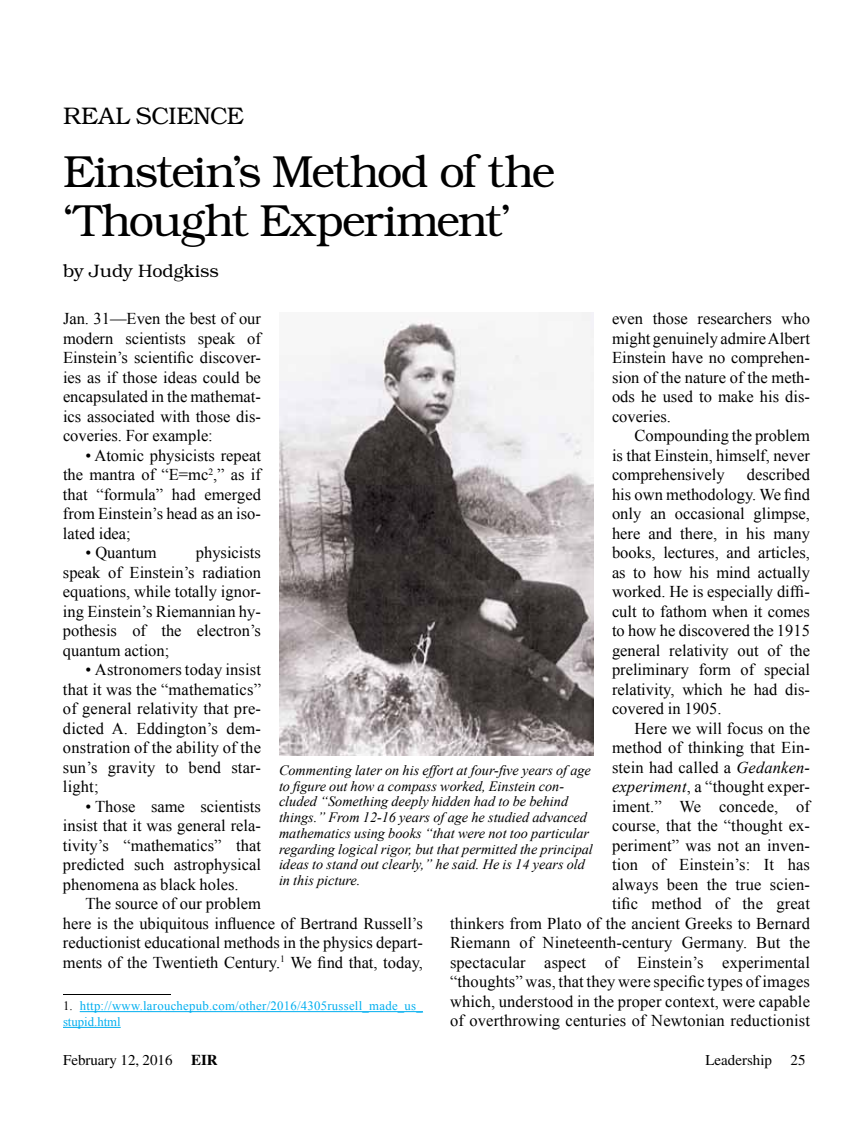
<style>
.page{position:relative;width:864px;height:1134px;background:#fff}
.page>*{position:absolute;margin:0;border:0;box-sizing:border-box;transform-origin:0 0}
.t1{font:300 45px/49.5px "Bookman";letter-spacing:-.03em;color:#000}
.t2{font:300 24px "Bookman";letter-spacing:-.005em;color:#000}
.t3{font:300 18px "Bookman";color:#000}
.t4{font:16.5px/19.5px "Times New Roman";color:#000;text-align:justify}
.t5{font:15px "Times";color:#000}
.t6{font:italic 14.25px/15.8px "Times New Roman";color:#000}
.t7{font:12.75px/15.8px "Times New Roman";letter-spacing:.02em;color:#00aeef}
.s1{font-style:italic}
.s2{color:#000}
.s3{font-weight:700}
</style>
<div class="page">
<hr style="left:63px;top:994px;width:108px;height:1px;background:#000">
<hr style="left:80px;top:1011px;width:343px;height:1px;background:#00aeef">
<hr style="left:63px;top:1027px;width:58px;height:1px;background:#00aeef">
<img style="left:279px;top:313px;width:315px;height:443px">
<h2 class="t2" style="left:63px;top:101px;width:183px">Real Sci ence</h2>
<h1 class="t1" style="left:63px;top:147px;width:494px">Einstein’s Method of the ‘Thought Experiment’</h1>
<p class="t3" style="left:63px;top:260px;width:157px">by Judy Hodgkiss</p>
<p class="t4" style="left:63px;top:308px;width:200px">Jan. 31—Even the best of our modern scientists speak of Einstein’s scientific discover&shy;ies as if those ideas could be encapsulated in the mathemat&shy;ics associated with those dis&shy;coveries. For example:</p>
<p class="t4" style="left:63px;top:445px;width:200px;text-indent:23px">• Atomic physicists repeat the mantra of “E=mc<sup>2</sup>,” as if that “formula” had emerged from Einstein’s head as an iso&shy;lated idea;</p>
<p class="t4" style="left:85px;top:542px;width:73px">• Quantum</p>
<p class="t4" style="left:612px;top:308px;width:200px">even those researchers who might genuinely admire Albert Einstein have no comprehen&shy;sion of the nature of the meth&shy;ods he used to make his dis&shy;coveries.</p>
<p class="t4" style="left:612px;top:425px;width:199px;text-indent:23px">Compounding the problem is that Einstein, himself, never comprehensively</p>
<p class="t4" style="left:612px;top:464px;width:200px;text-indent:135px">described his own methodology. We find only an occasional glimpse, here and there, in his many books, lectures, and articles, as to how his mind actually worked. He is especially diffi&shy;cult to fathom when it comes to how he discovered the 1915 general relativity out of the preliminary form of special relativity, which he had dis&shy;covered in 1905.</p>
<p class="t4" style="left:450px;top:718px;width:362px;text-align:right">Here we will focus on the<br>method of thinking that Ein-<br>stein had called a <span class="s1">Gedanken-<br>experiment</span>, a “thought exper-<br>iment.” We concede, of<br>course, that the “thought ex-<br>periment” was not an inven-<br>tion of Einstein’s: It has<br>always been the true scien-<br>tific method of the great<br>thinkers from Plato of the ancient Greeks to Bernard Riemann of Nineteenth-century Germany. But the spectacular aspect of Einstein’s experimental “thoughts” was, that they were specific types of images which, understood in the proper context, were capable of overthrowing centuries of Newtonian reductionist</p>
<p class="t4" style="left:63px;top:542px;width:200px;text-indent:133px">physicists speak of Einstein’s radiation equations, while totally ignor&shy;ing Einstein’s Riemannian hy&shy;pothesis of the electron’s quantum action;</p>
<p class="t4" style="left:63px;top:660px;width:200px;text-indent:23px">• Astronomers today insist that it was the “mathematics” of general relativity that pre&shy;dicted A. Eddington’s dem&shy;onstration of the ability of the sun’s gravity to bend star&shy;light;</p>
<p class="t4" style="left:63px;top:796px;width:200px;text-indent:23px">• Those same scientists insist that it was general rela&shy;tivity’s “mathematics” that predicted such astrophysical phenomena as black holes.</p>
<p class="t4" style="left:63px;top:894px;width:362px;text-align:left;text-indent:23px">The source of our problem<br>here is the ubiquitous influence of Bertrand Russell’s reductionist educational methods in the physics depart&shy;ments of the Twentieth Century.<sup>1</sup> We find that, today,</p>
<p class="t7" style="left:63px;top:998px;width:361px"><span class="s2">1.</span> http://www.larouchepub.com/other/2016/4305russell_made_us_ stupid.html</p>
<p class="t6" style="left:279px;top:762px;width:315px">Commenting later on his effort at four-five years of age to figure out how a compass worked, Einstein con&shy;cluded “Something deeply hidden had to be behind things.” From 12-16 years of age he studied advanced mathematics using books “that were not too particular regarding logical rigor, but that permitted the principal ideas to stand out clearly,” he said. He is 14 years old in this picture.</p>
<p class="t5" style="left:63px;top:1052px;width:156px">February 12, 2016 <span class="s3">EIR</span></p>
<p class="t5" style="left:705px;top:1052px;width:102px">Leadership 25</p>
</div>
